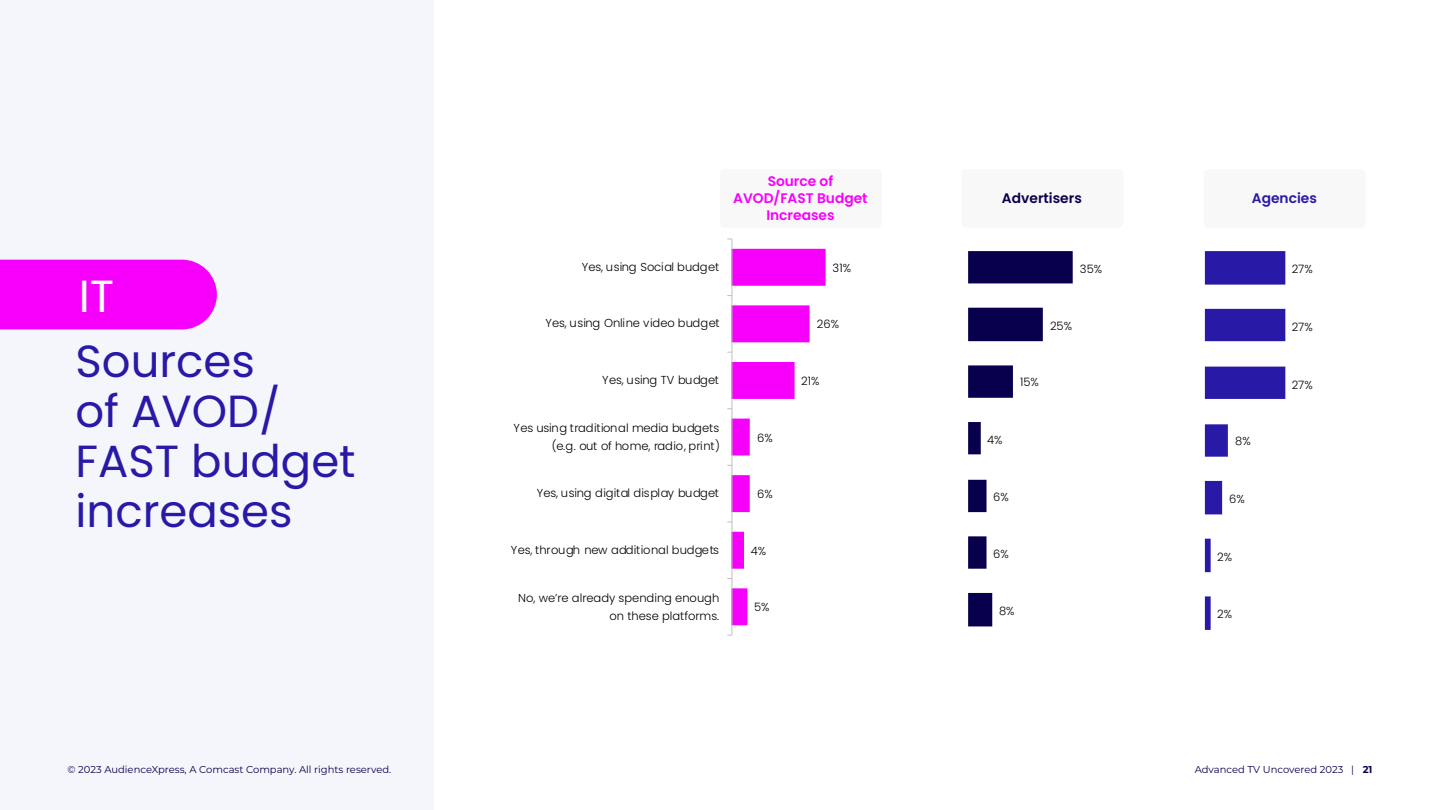
<style>
.page{position:relative;width:1440px;height:810px;background:#fff}
.page>*{position:absolute;margin:0;border:0;box-sizing:border-box;transform-origin:0 0}
.Heading{font:45px/50px "Poppins";color:#2819a6}
.Heading-2{font:45px "Poppins";color:#fff}
.t1{font:600 13.88px/16.8px "Poppins";color:#f700fb;text-align:center}
.t2{font:600 13.88px "Poppins";color:#09004d}
.t3{font:600 13.88px "Poppins";color:#2819a6}
.t4{font:300 11.5px/17.4px "Poppins";color:#000;text-align:right}
.t5{font:300 11.5px/17.4px "Poppins";letter-spacing:-.02em;color:#000;text-align:right}
.t6{font:10px "Montserrat";color:#09004d}
.s1{font-weight:700}
</style>
<div class="page">
<div style="left:0;top:0;width:434px;height:810px;background:#f5f6fb"></div>
<div style="left:961px;top:169px;width:162px;height:59px;background:#f2f2f2;border-radius:5px"></div>
<div style="left:1204px;top:169px;width:162px;height:59px;background:#f2f2f2;border-radius:5px"></div>
<svg style="left:968px;top:251px;width:105px;height:375px"></svg>
<svg style="left:1205px;top:251px;width:80px;height:379px"></svg>
<hr style="left:732px;top:239px;width:1px;height:396px;background:#bfbfbf">
<svg style="left:727px;top:249px;width:99px;height:376px"></svg>
<div style="left:720px;top:169px;width:162px;height:59px;background:#f2f2f2;border-radius:5px"></div>
<div style="left:0;top:260px;width:217px;height:69px;background:#f700fb"></div>
<p class="Heading-2" style="left:79px;top:270px;width:37px">IT</p>
<p class="Heading" style="left:76px;top:336px;width:282px">Sources<br>of AVOD/<br>FAST budget increases</p>
<p class="t1" style="left:733px;top:173px;width:136px">Source of<br>AVOD/FAST Budget<br>Increases</p>
<p class="t2" style="left:1002px;top:190px;width:81px">Advertisers</p>
<p class="t3" style="left:1252px;top:190px;width:66px">Agencies</p>
<p class="t4" style="left:582px;top:258px;width:139px">Yes, using Social budget</p>
<p class="t4" style="left:833px;top:259px;width:20px">31%</p>
<p class="t4" style="left:1080px;top:260px;width:24px">35%</p>
<p class="t4" style="left:1292px;top:260px;width:23px">27%</p>
<p class="t4" style="left:545px;top:315px;width:176px">Yes, using Online video budget</p>
<p class="t4" style="left:817px;top:316px;width:24px">26%</p>
<p class="t4" style="left:1050px;top:317px;width:24px">25%</p>
<p class="t4" style="left:1292px;top:318px;width:23px">27%</p>
<p class="t4" style="left:602px;top:371px;width:118px">Yes, using TV budget</p>
<p class="t4" style="left:801px;top:372px;width:20px">21%</p>
<p class="t4" style="left:1020px;top:374px;width:20px">15%</p>
<p class="t4" style="left:1292px;top:376px;width:23px">27%</p>
<p class="t5" style="left:514px;top:420px;width:208px">Yes using traditional media budgets (e.g. out of home, radio, print)</p>
<p class="t4" style="left:757px;top:429px;width:17px">6%</p>
<p class="t4" style="left:987px;top:431px;width:17px">4%</p>
<p class="t4" style="left:1235px;top:432px;width:17px">8%</p>
<p class="t5" style="left:537px;top:484px;width:184px">Yes, using digital display budget</p>
<p class="t4" style="left:757px;top:486px;width:17px">6%</p>
<p class="t4" style="left:993px;top:488px;width:17px">6%</p>
<p class="t4" style="left:1229px;top:490px;width:17px">6%</p>
<p class="t5" style="left:511px;top:541px;width:210px">Yes, through new additional budgets</p>
<p class="t4" style="left:751px;top:542px;width:17px">4%</p>
<p class="t4" style="left:993px;top:546px;width:17px">6%</p>
<p class="t4" style="left:1217px;top:548px;width:16px">2%</p>
<p class="t4" style="left:518px;top:590px;width:202px">No, we’re already spending enough on these platforms.</p>
<p class="t4" style="left:754px;top:599px;width:17px">5%</p>
<p class="t4" style="left:999px;top:602px;width:17px">8%</p>
<p class="t4" style="left:1217px;top:606px;width:16px">2%</p>
<p class="t6" style="left:68px;top:763px;width:325px">© 2023 AudienceXpress, A Comcast Company. All rights reserved.</p>
<p class="t6" style="left:1195px;top:763px;width:179px">Advanced TV Uncovered 2023 | <span class="s1">21</span></p>
</div>
